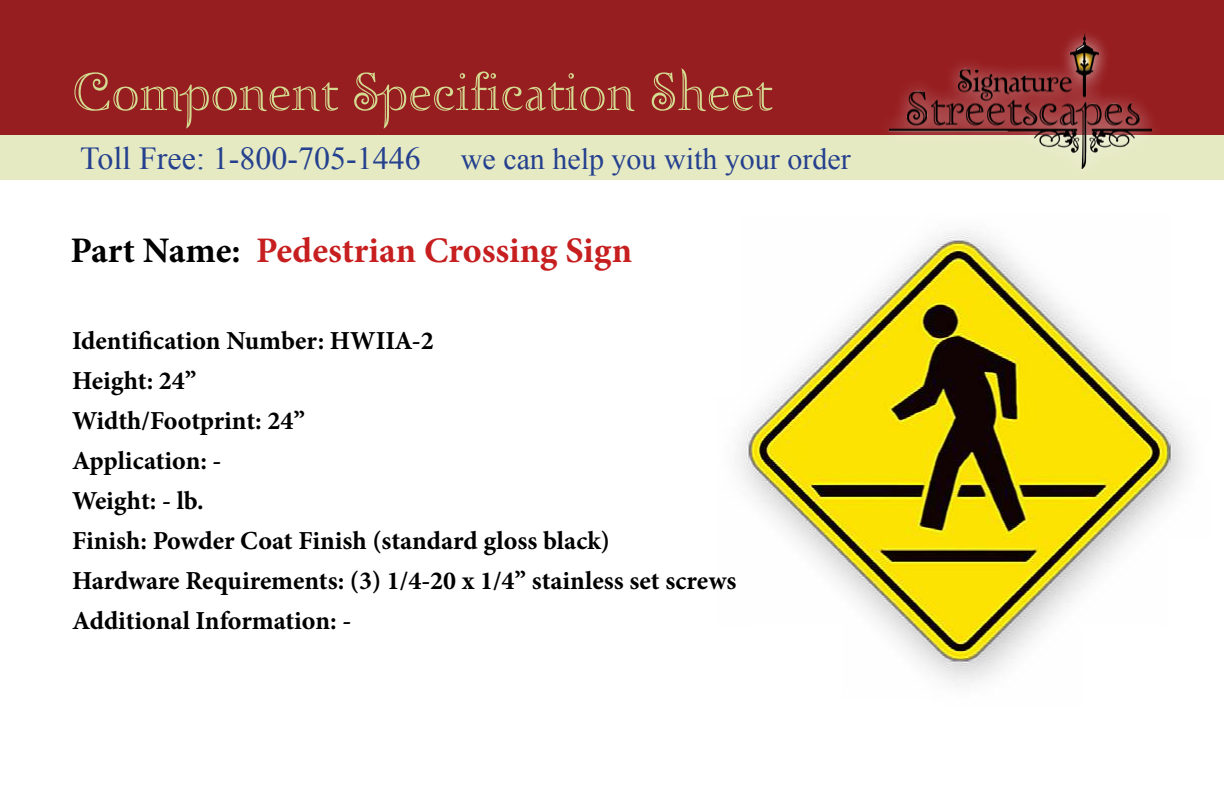
<style>
.page{position:relative;width:1224px;height:792px;background:#fff}
.page>*{position:absolute;margin:0;border:0;box-sizing:border-box;transform-origin:0 0}
.t1{font:52px "Zephyr Openface";color:#d4db90}
.t2{font:700 36px "Minion Pro";color:#c71f20}
.t3{font:30px "Times New Roman";color:#24408e}
.t4{font:700 26px/40px "Minion Pro";color:#000}
.s1{font-size:32px}
.s2{color:#000}
</style>
<div class="page">
<div style="left:0;top:120px;width:1224px;height:60px;background:#e6eac3"></div>
<div style="left:0;top:0;width:1224px;height:135px;background:#961d20"></div>
<div style="left:874px;top:22px;width:293px;height:161px;background:#fff;opacity:.8"></div>
<img style="left:890px;top:34px;width:262px;height:135px">
<img style="left:738px;top:171px;width:451px;height:514px">
<h1 class="t1" style="left:72px;top:68px;width:702px">Component Specification Sheet</h1>
<p class="t3" style="left:80px;top:148px;width:772px"><span class="s1">Toll Free: 1-800-705-1446</span> we can help you with your order</p>
<h2 class="t2" style="left:71px;top:237px;width:563px"><span class="s2">Part Name:</span> Pedestrian Crossing Sign</h2>
<p class="t4" style="left:72px;top:323px;width:666px">Identification Number: HWIIA-2<br>Height: 24”<br>Width/Footprint: 24”<br>Application: -<br>Weight: - lb.<br>Finish: Powder Coat Finish (standard gloss black)<br>Hardware Requirements: (3) 1/4-20 x 1/4” stainless set screws<br>Additional Information: -</p>
</div>
